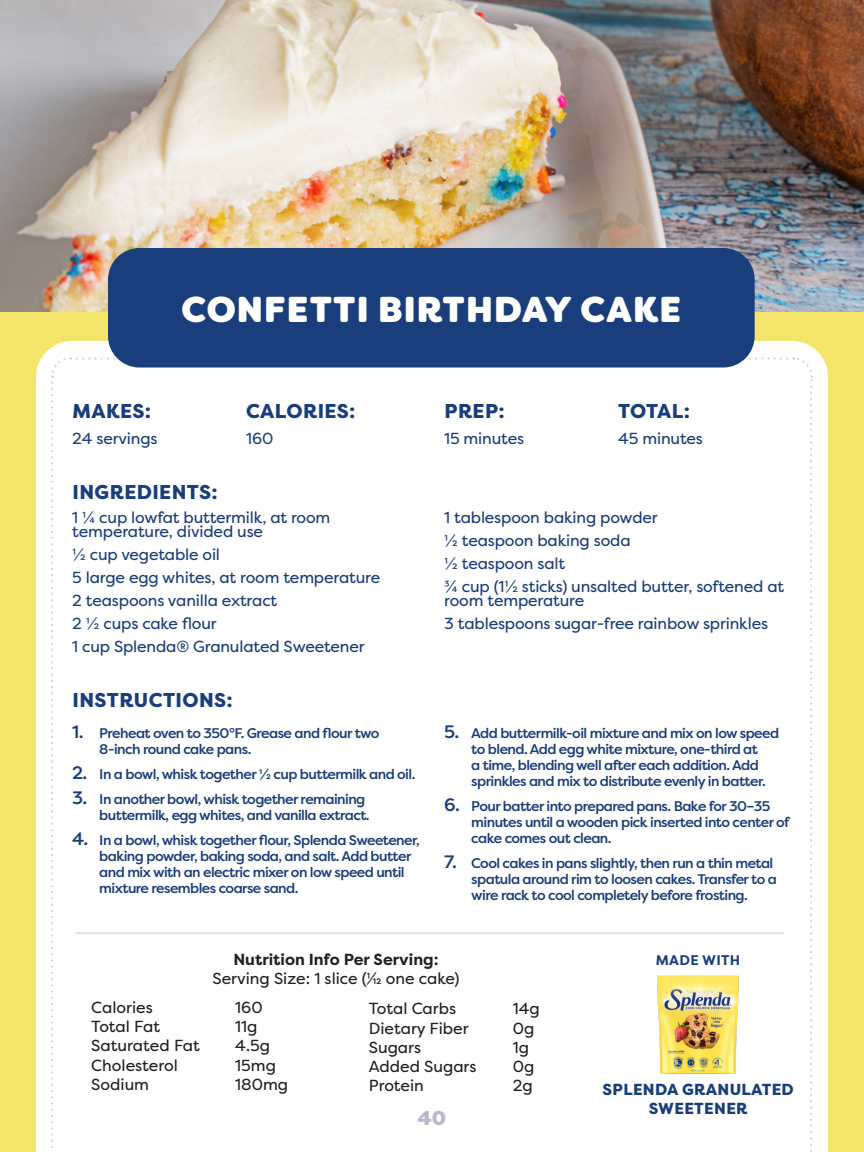
<style>
.page{position:relative;width:864px;height:1152px;background:#f5e46a}
.page>*{position:absolute;margin:0;border:0;box-sizing:border-box;transform-origin:0 0}
.t1{font:700 48px "Scarlet Wood";color:#231f20}
.t2{font:800 36px "Filson Soft";letter-spacing:.03em;color:#fff}
.t3{font:800 20px "Filson Pro";letter-spacing:.02em;color:#1a3e7b}
.t4{font:900 20px "Filson Pro";color:#b7b9d1}
.t5{font:16px/23px "Filson Pro";letter-spacing:-.01em;color:#1b3d7a}
.t6{font:16px "Filson Pro";color:#231f20}
.t7{font:800 16px "Filson Pro";letter-spacing:.02em;color:#1a3e7b}
.t8{font:700 16px "Filson Pro";color:#231f20}
.t9{font:500 14px/16px "Filson Pro";letter-spacing:-.04em;color:#1b3d7a}
.t10{font:700 14px "Filson Pro";letter-spacing:.02em;color:#1b3d7a}
.s1{font-size:18px}
</style>
<div class="page">
<div style="left:36px;top:341px;width:792px;height:811px;background:#fff"></div>
<div style="left:793px;top:356px;width:20px;height:796px;background:#fff"></div>
<div style="left:50px;top:357px;width:737px;height:795px;background:#fff"></div>
<hr style="left:75px;top:932px;width:709px;height:2px;background:#dedfeb">
<img style="left:0;top:0;width:864px;height:311px">
<div style="left:108px;top:248px;width:647px;height:120px;background:#1a3e7b;border-radius:31px"></div>
<img style="left:648px;top:975px;width:100px;height:99px">
<p class="t2" style="left:181px;top:286px;width:502px">CONFETTI BIRTHDAY CAKE</p>
<p class="t3" style="left:73px;top:399px;width:80px">MAKES:</p>
<p class="t3" style="left:246px;top:399px;width:111px">CALORIES:</p>
<p class="t3" style="left:445px;top:399px;width:62px">PREP:</p>
<p class="t3" style="left:618px;top:399px;width:73px">TOTAL:</p>
<p class="t5" style="left:72px;top:427px;width:87px">24 servings</p>
<p class="t5" style="left:246px;top:427px;width:29px">160</p>
<p class="t5" style="left:444px;top:427px;width:81px">15 minutes</p>
<p class="t5" style="left:618px;top:427px;width:86px">45 minutes</p>
<p class="t3" style="left:73px;top:479px;width:147px">INGREDIENTS:</p>
<p class="t5" style="left:72px;top:510px;width:260px;line-height:14px">1 ¼ cup lowfat buttermilk, at room temperature, divided use</p>
<p class="t5" style="left:72px;top:542px;width:149px">½ cup vegetable oil</p>
<p class="t5" style="left:72px;top:565px;width:309px">5 large egg whites, at room temperature</p>
<p class="t5" style="left:72px;top:588px;width:207px">2 teaspoons vanilla extract</p>
<p class="t5" style="left:72px;top:611px;width:146px">2 ½ cups cake flour</p>
<p class="t5" style="left:72px;top:634px;width:294px">1 cup Splenda® Granulated Sweetener</p>
<p class="t3" style="left:73px;top:688px;width:162px">INSTRUCTIONS:</p>
<p class="t9" style="left:99px;top:725px;width:282px;text-indent:-27px"><span class="s1">1.</span> Preheat oven to 350°F. Grease and flour two<br>8-inch round cake pans.</p>
<p class="t9" style="left:72px;top:766px;width:345px"><span class="s1">2.</span> In a bowl, whisk together ½ cup buttermilk and oil.</p>
<p class="t9" style="left:99px;top:791px;width:272px;text-indent:-27px"><span class="s1">3.</span> In another bowl, whisk together remaining buttermilk, egg whites, and vanilla extract.</p>
<p class="t9" style="left:99px;top:832px;width:322px;text-indent:-27px"><span class="s1">4.</span> In a bowl, whisk together flour, Splenda Sweetener, baking powder, baking soda, and salt. Add butter and mix with an electric mixer on low speed until mixture resembles coarse sand.</p>
<p class="t5" style="left:444px;top:505px;width:341px">1 tablespoon baking powder<br>½ teaspoon baking soda<br>½ teaspoon salt<br>¾ cup (1½ sticks) unsalted butter, softened at</p>
<p class="t5" style="left:444px;top:588px;width:325px">room temperature<br>3 tablespoons sugar-free rainbow sprinkles</p>
<p class="t9" style="left:471px;top:725px;width:309px;text-indent:-27px"><span class="s1">5.</span> Add buttermilk-oil mixture and mix on low speed to blend. Add egg white mixture, one-third at<br>a time, blending well after each addition. Add sprinkles and mix to distribute evenly in batter.</p>
<p class="t9" style="left:471px;top:798px;width:320px;text-indent:-27px"><span class="s1">6.</span> Pour batter into prepared pans. Bake for 30–35 minutes until a wooden pick inserted into center of cake comes out clean.</p>
<p class="t9" style="left:471px;top:855px;width:307px;text-indent:-27px"><span class="s1">7.</span> Cool cakes in pans slightly, then run a thin metal spatula around rim to loosen cakes. Transfer to a wire rack to cool completely before frosting.</p>
<p class="t8" style="left:233px;top:949px;width:207px">Nutrition Info Per Serving:</p>
<p class="t6" style="left:212px;top:967px;width:249px">Serving Size: 1 slice (1/12 one cake)</p>
<p class="t6" style="left:91px;top:997px;width:63px">Calories</p>
<p class="t6" style="left:235px;top:997px;width:29px">160</p>
<p class="t6" style="left:91px;top:1016px;width:70px">Total Fat</p>
<p class="t6" style="left:235px;top:1016px;width:24px">11g</p>
<p class="t6" style="left:91px;top:1035px;width:110px">Saturated Fat</p>
<p class="t6" style="left:235px;top:1035px;width:36px">4.5g</p>
<p class="t6" style="left:91px;top:1054px;width:88px">Cholesterol</p>
<p class="t6" style="left:235px;top:1054px;width:42px">15mg</p>
<p class="t6" style="left:91px;top:1074px;width:59px">Sodium</p>
<p class="t6" style="left:235px;top:1074px;width:54px">180mg</p>
<h1 class="t1" style="left:40px;top:1065px;width:61px">42</h1>
<p class="t6" style="left:369px;top:998px;width:89px">Total Carbs</p>
<p class="t6" style="left:513px;top:998px;width:28px">14g</p>
<p class="t6" style="left:369px;top:1017px;width:101px">Dietary Fiber</p>
<p class="t6" style="left:513px;top:1017px;width:23px">0g</p>
<p class="t6" style="left:369px;top:1037px;width:54px">Sugars</p>
<p class="t6" style="left:513px;top:1037px;width:18px">1g</p>
<p class="t6" style="left:369px;top:1056px;width:109px">Added Sugars</p>
<p class="t6" style="left:513px;top:1056px;width:23px">0g</p>
<p class="t6" style="left:369px;top:1075px;width:57px">Protein</p>
<p class="t6" style="left:513px;top:1075px;width:22px">2g</p>
<p class="t4" style="left:418px;top:1105px;width:30px">40</p>
<p class="t10" style="left:656px;top:951px;width:86px">MADE WITH</p>
<p class="t7" style="left:603px;top:1080px;width:193px">SPLENDA GRANULATED</p>
<p class="t7" style="left:649px;top:1099px;width:101px">SWEETENER</p>
</div>
